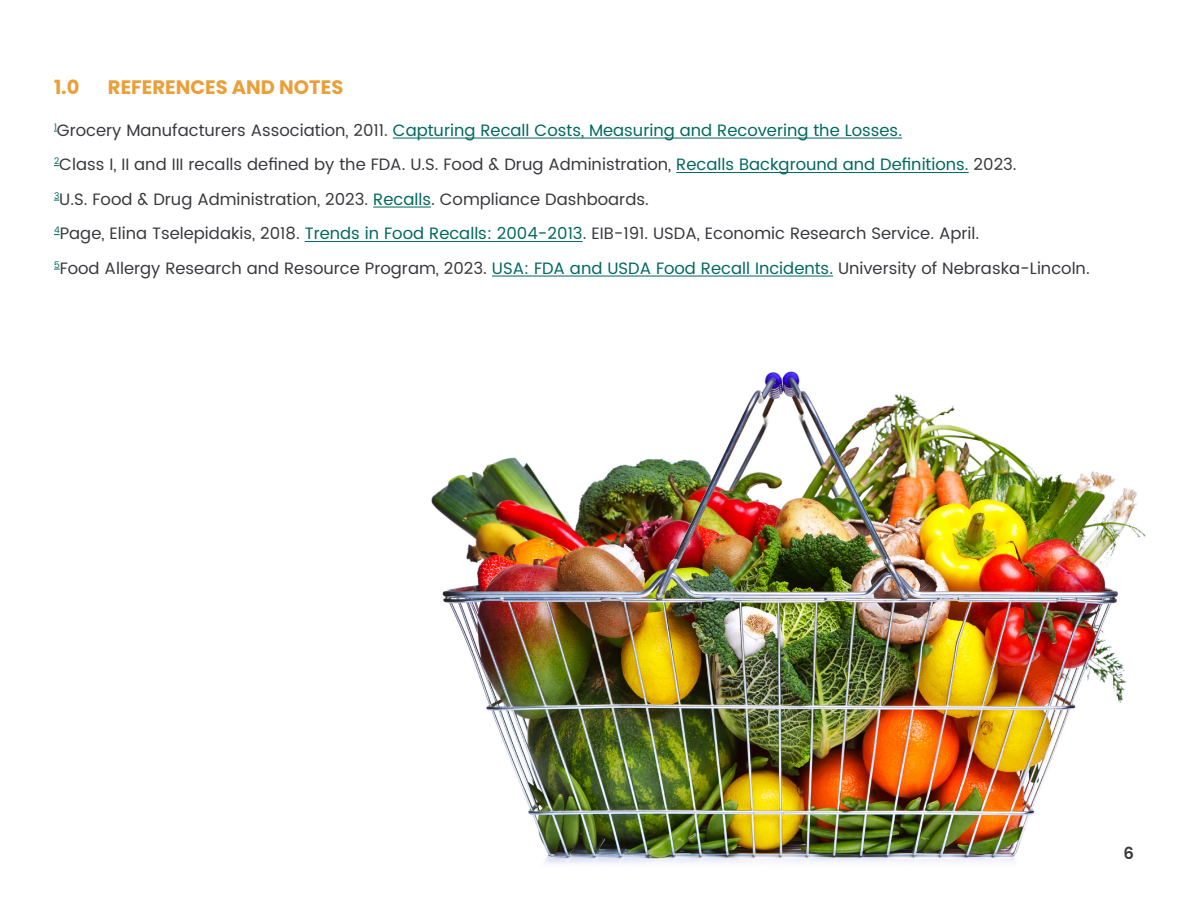
<style>
.page{position:relative;width:1188px;height:918px;background:#fff}
.page>*{position:absolute;margin:0;border:0;box-sizing:border-box;transform-origin:0 0}
.t1{font:700 19.5px "Poppins";color:#ea9f39}
.t2{font:16.5px "Poppins";color:#3a383c}
.t3{font:16.5px "Poppins";color:#00685f}
.t4{font:600 16.5px "Poppins";color:#3a383c}
.s1{color:#3a383c}
.s2{color:#00685f}
</style>
<div class="page">
<hr style="left:393px;top:138px;width:509px;height:1px;background:#00685f">
<hr style="left:676px;top:172px;width:293px;height:1px;background:#00685f">
<hr style="left:373px;top:207px;width:58px;height:1px;background:#00685f">
<hr style="left:305px;top:241px;width:278px;height:1px;background:#00685f">
<hr style="left:492px;top:276px;width:341px;height:1px;background:#00685f">
<img style="left:431px;top:371px;width:715px;height:493px">
<p class="t1" style="left:54px;top:76px;width:27px">1.0</p>
<p class="t1" style="left:108px;top:76px;width:237px">REFERENCES AND NOTES</p>
<p class="t3" style="left:54px;top:118px;width:850px"><sup>1</sup><span class="s1">Grocery Manufacturers Association, 2011.</span> Capturing Recall Costs, Measuring and Recovering the Losses.</p>
<p class="t2" style="left:54px;top:153px;width:964px"><sup>2</sup>Class I, II and III recalls defined by the FDA. U.S. Food &amp; Drug Administration, <span class="s2">Recalls Background and Definitions.</span> 2023.</p>
<p class="t2" style="left:54px;top:187px;width:596px"><sup>3</sup>U.S. Food &amp; Drug Administration, 2023. <span class="s2">Recalls</span>. Compliance Dashboards.</p>
<p class="t2" style="left:54px;top:222px;width:927px"><sup>4</sup>Page, Elina Tselepidakis, 2018. <span class="s2">Trends in Food Recalls: 2004-2013</span>. EIB-191. USDA, Economic Research Service. April.</p>
<p class="t2" style="left:54px;top:256px;width:1037px"><sup>5</sup>Food Allergy Research and Resource Program, 2023. <span class="s2">USA: FDA and USDA Food Recall Incidents.</span> University of Nebraska-Lincoln.</p>
<p class="t4" style="left:1123px;top:840px;width:12px">6</p>
</div>
